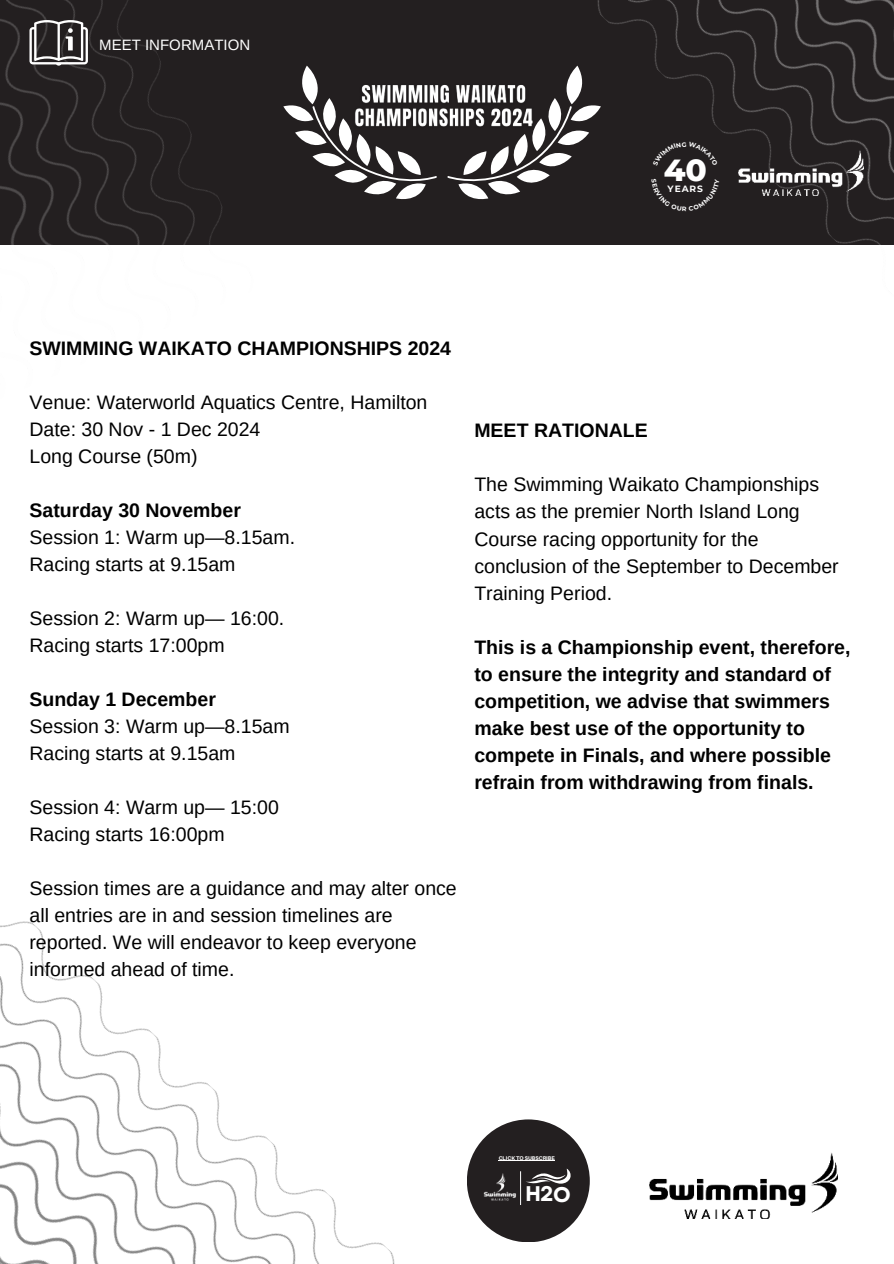
<style>
.page{position:relative;width:894px;height:1264px;background:#fff}
.page>*{position:absolute;margin:0;border:0;box-sizing:border-box;transform-origin:0 0}
.t1{font:800 31.2px "Montserrat";color:#fff}
.t2{font:700 21.15px "Garet";color:#fff}
.t3{font:19.5px/27px "Arimo";color:#000}
.t4{font:700 19.5px/27px "Arimo";color:#000}
.t5{font:15px "Arimo";color:#fff}
.t6{font:700 9px "Montserrat";letter-spacing:.1em;color:#fff}
.t7{font:800 5.4px "Aileron";color:#fff}
</style>
<div class="page">
<div style="left:0;top:0;width:893px;height:245px;background:#231f20"></div>
<img style="left:0;top:0;width:222px;height:245px">
<svg style="left:29px;top:20px;width:59px;height:46px"></svg>
<div style="left:466px;top:1119px;width:123px;height:123px;background:#231f20;border-radius:50%"></div>
<hr style="left:498px;top:1159px;width:56px;height:1px;background:#fff">
<img style="left:466px;top:1173px;width:71px;height:29px">
<svg style="left:525px;top:1168px;width:46px;height:15px"></svg>
<hr style="left:520px;top:1171px;width:1px;height:33px;background:#fff">
<img style="left:649px;top:1152px;width:188px;height:66px">
<img style="left:0;top:921px;width:395px;height:342px">
<svg style="left:283px;top:66px;width:154px;height:134px"></svg>
<svg style="left:447px;top:134px;width:82px;height:66px"></svg>
<img style="left:349px;top:80px;width:180px;height:54px">
<img style="left:529px;top:0;width:364px;height:245px">
<img style="left:738px;top:150px;width:124px;height:45px">
<svg style="left:652px;top:142px;width:65px;height:24px"></svg>
<svg style="left:651px;top:179px;width:68px;height:32px"></svg>
<p class="t5" style="left:99px;top:35px;width:152px">MEET INFORMATION</p>
<h1 class="t1" style="left:663px;top:147px;width:45px">40</h1>
<p class="t6" style="left:667px;top:183px;width:37px">YEARS</p>
<p class="t4" style="left:29px;top:335px;width:423px">SWIMMING WAIKATO CHAMPIONSHIPS 2024</p>
<p class="t3" style="left:29px;top:388px;width:399px">Venue: Waterworld Aquatics Centre, Hamilton<br>Date: 30 Nov - 1 Dec 2024<br>Long Course (50m)</p>
<p class="t4" style="left:29px;top:497px;width:213px">Saturday 30 November</p>
<p class="t3" style="left:29px;top:523px;width:267px">Session 1: Warm up—8.15am.<br>Racing starts at 9.15am</p>
<p class="t3" style="left:29px;top:604px;width:256px">Session 2: Warm up— 16:00.<br>Racing starts 17:00pm</p>
<p class="t4" style="left:29px;top:686px;width:188px">Sunday 1 December</p>
<p class="t3" style="left:29px;top:712px;width:262px">Session 3: Warm up—8.15am<br>Racing starts at 9.15am</p>
<p class="t3" style="left:29px;top:793px;width:251px">Session 4: Warm up— 15:00<br>Racing starts 16:00pm</p>
<p class="t3" style="left:29px;top:874px;width:428px">Session times are a guidance and may alter once all entries are in and session timelines are reported. We will endeavor to keep everyone informed ahead of time.</p>
<p class="t4" style="left:474px;top:417px;width:175px">MEET RATIONALE</p>
<p class="t3" style="left:474px;top:471px;width:366px">The Swimming Waikato Championships acts as the premier North Island Long Course racing opportunity for the conclusion of the September to December Training Period.</p>
<p class="t4" style="left:474px;top:633px;width:377px">This is a Championship event, therefore, to ensure the integrity and standard of competition, we advise that swimmers make best use of the opportunity to compete in Finals, and where possible refrain from withdrawing from finals.</p>
<p class="t7" style="left:498px;top:1154px;width:58px">CLICK TO SUBSCRIBE</p>
<p class="t2" style="left:525px;top:1180px;width:47px">H2O</p>
</div>
